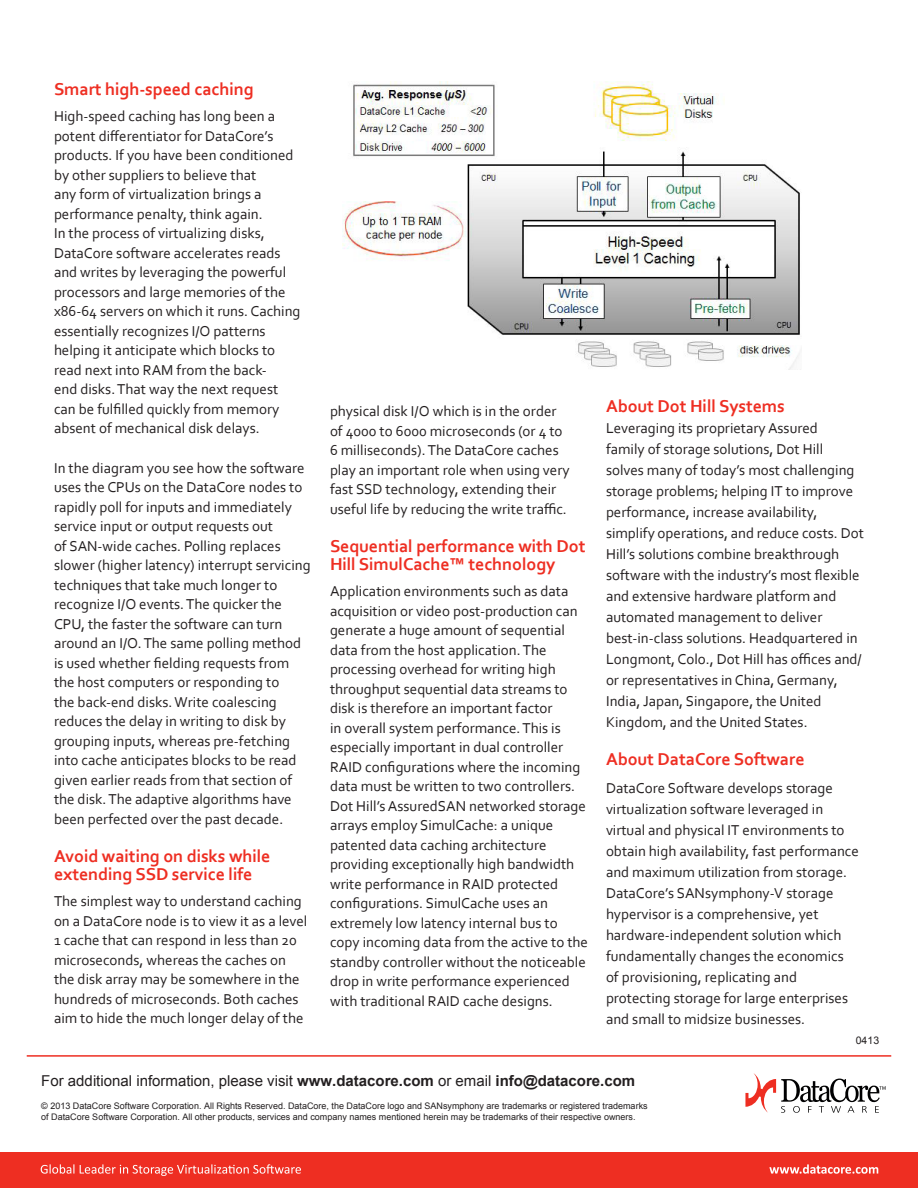
<style>
.page{position:relative;width:918px;height:1188px;background:#fff}
.page>*{position:absolute;margin:0;border:0;box-sizing:border-box;transform-origin:0 0}
.Body-text_title{font:700 18px/18px "Corbel";letter-spacing:-.005em;color:#ee2e22}
.t1{font:15px/19.5px "Corbel";color:#231f20}
.t2{font:15px "Arial";color:#231f20}
.Document_date{font:10.5px "Arial";color:#231f20}
.t3{font:9px/10.8px "Arial";color:#231f20}
.s1{font-weight:700}
</style>
<div class="page">
<hr style="left:27px;top:1055px;width:864px;height:2px;background:#ee2e22">
<svg style="left:745px;top:1073px;width:141px;height:40px"></svg>
<div style="left:0;top:1152px;width:918px;height:36px;background:#ee2e22"></div>
<svg style="left:769px;top:1164px;width:109px;height:10px"></svg>
<svg style="left:41px;top:1164px;width:33px;height:10px"></svg>
<svg style="left:80px;top:1164px;width:221px;height:12px"></svg>
<img style="left:342px;top:82px;width:458px;height:287px">
<p class="Body-text_title" style="left:54px;top:80px;width:201px">Smart high-speed caching</p>
<p class="t1" style="left:54px;top:106px;width:248px">High-speed caching has long been a potent differentiator for DataCore’s products. If you have been conditioned by other suppliers to believe that<br>any form of virtualization brings a performance penalty, think again.<br>In the process of virtualizing disks, DataCore software accelerates reads and writes by leveraging the powerful processors and large memories of the x86-64 servers on which it runs. Caching essentially recognizes I/O patterns helping it anticipate which blocks to read next into RAM from the back-<br>end disks. That way the next request can be fulfilled quickly from memory absent of mechanical disk delays.</p>
<p class="t1" style="left:54px;top:458px;width:258px">In the diagram you see how the software uses the CPUs on the DataCore nodes to rapidly poll for inputs and immediately service input or output requests out<br>of SAN-wide caches. Polling replaces slower (higher latency) interrupt servicing techniques that take much longer to recognize I/O events. The quicker the CPU, the faster the software can turn around an I/O. The same polling method is used whether fielding requests from the host computers or responding to<br>the back-end disks. Write coalescing reduces the delay in writing to disk by grouping inputs, whereas pre-fetching into cache anticipates blocks to be read given earlier reads from that section of the disk. The adaptive algorithms have been perfected over the past decade.</p>
<p class="Body-text_title" style="left:54px;top:847px;width:218px">Avoid waiting on disks while extending SSD service life</p>
<p class="t1" style="left:54px;top:891px;width:255px">The simplest way to understand caching on a DataCore node is to view it as a level 1 cache that can respond in less than 20 microseconds, whereas the caches on the disk array may be somewhere in the hundreds of microseconds. Both caches aim to hide the much longer delay of the</p>
<p class="t1" style="left:330px;top:401px;width:241px">physical disk I/O which is in the order of 4000 to 6000 microseconds (or 4 to 6 milliseconds). The DataCore caches play an important role when using very fast SSD technology, extending their useful life by reducing the write traffic.</p>
<p class="Body-text_title" style="left:330px;top:536px;width:257px">Sequential performance with Dot<br>Hill SimulCache™ technology</p>
<p class="t1" style="left:330px;top:581px;width:259px">Application environments such as data acquisition or video post-production can generate a huge amount of sequential data from the host application. The processing overhead for writing high throughput sequential data streams to disk is therefore an important factor<br>in overall system performance. This is especially important in dual controller RAID configurations where the incoming data must be written to two controllers.<br>Dot Hill’s AssuredSAN networked storage arrays employ SimulCache: a unique patented data caching architecture providing exceptionally high bandwidth write performance in RAID protected configurations. SimulCache uses an extremely low latency internal bus to copy incoming data from the active to the standby controller without the noticeable drop in write performance experienced with traditional RAID cache designs.</p>
<p class="Body-text_title" style="left:606px;top:397px;width:180px">About Dot Hill Systems</p>
<p class="t1" style="left:606px;top:417px;width:259px;line-height:21px">Leveraging its proprietary Assured<br>family of storage solutions, Dot Hill solves many of today’s most challenging storage problems; helping IT to improve performance, increase availability, simplify operations, and reduce costs. Dot Hill’s solutions combine breakthrough software with the industry’s most flexible and extensive hardware platform and automated management to deliver best-in-class solutions. Headquartered in Longmont, Colo., Dot Hill has offices and/ or representatives in China, Germany, India, Japan, Singapore, the United Kingdom, and the United States.</p>
<p class="Body-text_title" style="left:606px;top:750px;width:200px">About DataCore Software</p>
<p class="t1" style="left:606px;top:777px;width:254px;line-height:21px">DataCore Software develops storage virtualization software leveraged in virtual and physical IT environments to obtain high availability, fast performance and maximum utilization from storage.<br>DataCore’s SANsymphony-V storage hypervisor is a comprehensive, yet hardware-independent solution which fundamentally changes the economics of provisioning, replicating and protecting storage for large enterprises and small to midsize businesses.</p>
<p class="Document_date" style="left:856px;top:1033px;width:25px">0413</p>
<p class="t2" style="left:41px;top:1070px;width:596px">For additional information, please visit <span class="s1">www.datacore.com</span> or email <span class="s1">info@datacore.com</span></p>
<p class="t3" style="left:41px;top:1101px;width:605px">© 2013 DataCore Software Corporation. All Rights Reserved. DataCore, the DataCore logo and SANsymphony are trademarks or registered trademarks of DataCore Software Corporation. All other products, services and company names mentioned herein may be trademarks of their respective owners.</p>
</div>
